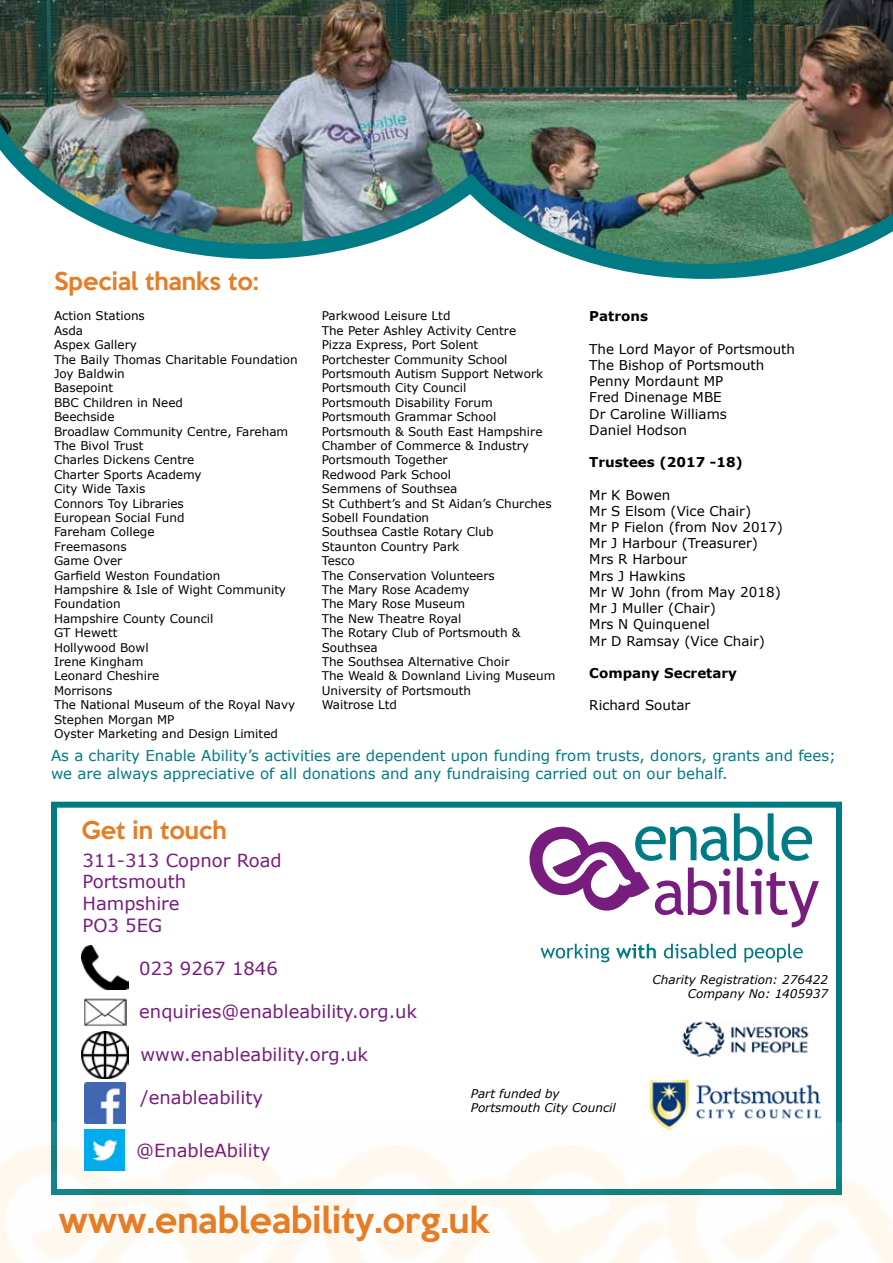
<style>
.page{position:relative;width:893px;height:1263px;background:#fff}
.page>*{position:absolute;margin:0;border:0;box-sizing:border-box;transform-origin:0 0}
.t1{font:500 33px "Keep Calm";color:#e67c24}
.t2{font:500 22.5px "Keep Calm";color:#e67c24}
.t3{font:18px/21.6px "Verdana";color:#781c7d}
.t4{font:15px/18px "Verdana";color:#007b85}
.t5{font:13.5px/16.2px "Verdana";color:#000}
.t6{font:700 13.5px "Verdana";color:#000}
.t7{font:12px/14.4px "Verdana";color:#000}
.t8{font:italic 12px/14.4px "Verdana";color:#000;text-align:right}
</style>
<div class="page">
<div style="left:51px;top:802px;width:791px;height:393px;background:#fff;border:6px solid #007b85"></div>
<img style="left:0;top:1122px;width:893px;height:141px">
<svg style="left:540px;top:944px;width:69px;height:18px"></svg>
<svg style="left:616px;top:943px;width:40px;height:15px"></svg>
<svg style="left:664px;top:944px;width:72px;height:14px"></svg>
<svg style="left:744px;top:944px;width:59px;height:18px"></svg>
<svg style="left:529px;top:813px;width:290px;height:114px"></svg>
<img style="left:682px;top:1021px;width:127px;height:36px">
<img style="left:638px;top:1079px;width:191px;height:57px">
<img style="left:82px;top:1031px;width:47px;height:47px">
<img style="left:84px;top:1082px;width:42px;height:42px">
<img style="left:82px;top:945px;width:47px;height:45px">
<img style="left:84px;top:998px;width:43px;height:28px">
<img style="left:0;top:0;width:893px;height:279px">
<img style="left:84px;top:1129px;width:40px;height:41px">
<h2 class="t2" style="left:54px;top:261px;width:206px">Special thanks to:</h2>
<p class="t7" style="left:54px;top:309px;width:245px">Action Stations<br>Asda<br>Aspex Gallery<br>The Baily Thomas Charitable Foundation<br>Joy Baldwin<br>Basepoint<br>BBC Children in Need<br>Beechside<br>Broadlaw Community Centre, Fareham<br>The Bivol Trust<br>Charles Dickens Centre<br>Charter Sports Academy<br>City Wide Taxis<br>Connors Toy Libraries<br>European Social Fund<br>Fareham College<br>Freemasons<br>Game Over<br>Garfield Weston Foundation<br>Hampshire &amp; Isle of Wight Community<br>Foundation<br>Hampshire County Council<br>GT Hewett<br>Hollywood Bowl<br>Irene Kingham<br>Leonard Cheshire<br>Morrisons<br>The National Museum of the Royal Navy<br>Stephen Morgan MP<br>Oyster Marketing and Design Limited</p>
<p class="t7" style="left:322px;top:309px;width:235px">Parkwood Leisure Ltd<br>The Peter Ashley Activity Centre<br>Pizza Express, Port Solent<br>Portchester Community School<br>Portsmouth Autism Support Network<br>Portsmouth City Council<br>Portsmouth Disability Forum<br>Portsmouth Grammar School<br>Portsmouth &amp; South East Hampshire<br>Chamber of Commerce &amp; Industry<br>Portsmouth Together<br>Redwood Park School<br>Semmens of Southsea<br>St Cuthbert’s and St Aidan’s Churches<br>Sobell Foundation<br>Southsea Castle Rotary Club<br>Staunton Country Park<br>Tesco<br>The Conservation Volunteers<br>The Mary Rose Academy<br>The Mary Rose Museum<br>The New Theatre Royal<br>The Rotary Club of Portsmouth &amp;<br>Southsea<br>The Southsea Alternative Choir<br>The Weald &amp; Downland Living Museum<br>University of Portsmouth<br>Waitrose Ltd</p>
<p class="t6" style="left:589px;top:307px;width:60px">Patrons</p>
<p class="t5" style="left:589px;top:341px;width:207px">The Lord Mayor of Portsmouth<br>The Bishop of Portsmouth<br>Penny Mordaunt MP<br>Fred Dinenage MBE<br>Dr Caroline Williams<br>Daniel Hodson</p>
<p class="t6" style="left:589px;top:453px;width:155px">Trustees (2017 -18)</p>
<p class="t5" style="left:589px;top:486px;width:195px">Mr K Bowen<br>Mr S Elsom (Vice Chair)<br>Mr P Fielon (from Nov 2017)<br>Mr J Harbour (Treasurer)<br>Mrs R Harbour<br>Mrs J Hawkins<br>Mr W John (from May 2018)<br>Mr J Muller (Chair)<br>Mrs N Quinquenel<br>Mr D Ramsay (Vice Chair)</p>
<p class="t6" style="left:589px;top:663px;width:149px">Company Secretary</p>
<p class="t5" style="left:589px;top:697px;width:102px">Richard Soutar</p>
<p class="t4" style="left:51px;top:746px;width:787px">As a charity Enable Ability’s activities are dependent upon funding from trusts, donors, grants and fees; we are always appreciative of all donations and any fundraising carried out on our behalf.</p>
<h2 class="t2" style="left:82px;top:810px;width:147px">Get in touch</h2>
<h3 class="t3" style="left:82px;top:849px;width:201px">311-313 Copnor Road<br>Portsmouth<br>Hampshire<br>PO3 5EG</h3>
<h3 class="t3" style="left:139px;top:957px;width:140px">023 9267 1846</h3>
<h3 class="t3" style="left:139px;top:1000px;width:279px">enquiries@enableability.org.uk</h3>
<h3 class="t3" style="left:141px;top:1043px;width:229px">www.enableability.org.uk</h3>
<h3 class="t3" style="left:141px;top:1087px;width:124px">/enableability</h3>
<h3 class="t3" style="left:136px;top:1139px;width:136px">@EnableAbility</h3>
<p class="t8" style="left:471px;top:1086px;width:147px;text-align:left">Part funded by<br>Portsmouth City Council</p>
<h1 class="t1" style="left:58px;top:1191px;width:432px">www.enableability.org.uk</h1>
<p class="t8" style="left:652px;top:972px;width:177px">Charity Registration: 276422<br>Company No: 1405937</p>
</div>
